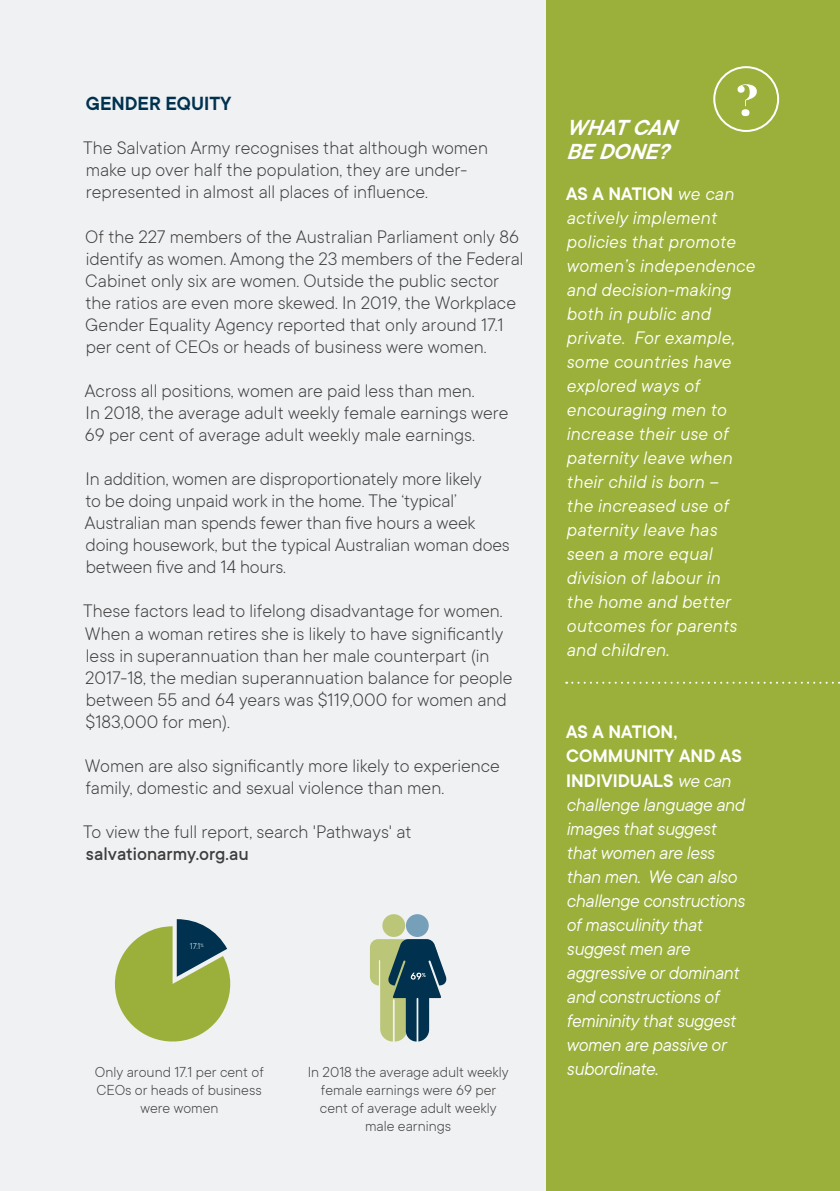
<style>
.page{position:relative;width:840px;height:1191px;background:#fff}
.page>*{position:absolute;margin:0;border:0;box-sizing:border-box;transform-origin:0 0}
.t1{font:italic 600 24px/24px "TT Commons";color:#fff}
.t2{font:600 21px "TT Commons";color:#003250}
.t3{font:300 20px/22px "TT Commons";color:#3e3e3f}
.t4{font:italic 20px/24px "TT Commons";letter-spacing:.01em;color:#fff}
.t5{font:italic 20px/24px "TT Commons";letter-spacing:-.02em;color:#fff}
.t6{font:300 16px/18px "TT Commons";color:#3e3e3f;text-align:center}
.t7{font:300 9.4px "TT Commons";color:#fff}
.s1{font-weight:500}
.s2{font-weight:600;font-style:normal}
</style>
<div class="page">
<div style="left:0;top:0;width:546px;height:1191px;background:#f0f1f2"></div>
<div style="left:546px;top:0;width:293px;height:1191px;background:#9bb03b"></div>
<svg style="left:566px;top:681px;width:274px;height:2px"></svg>
<div style="left:712px;top:66px;width:66px;height:66px;border:2px solid #fff;border-radius:50%"></div>
<svg style="left:737px;top:84px;width:19px;height:32px"></svg>
<svg style="left:115px;top:919px;width:116px;height:123px"></svg>
<div style="left:382px;top:914px;width:23px;height:23px;background:#bcc679;border-radius:50%"></div>
<div style="left:405px;top:914px;width:23px;height:23px;background:#76a0b9;border-radius:50%"></div>
<svg style="left:370px;top:939px;width:77px;height:102px"></svg>
<h2 class="t2" style="left:86px;top:90px;width:147px">GENDER EQUITY</h2>
<p class="t3" style="left:83px;top:136px;width:406px">The Salvation Army recognises that although women make up over half the population, they are under&shy;represented in almost all places of influence.</p>
<p class="t3" style="left:85px;top:225px;width:439px">Of the 227 members of the Australian Parliament only 86 identify as women. Among the 23 members of the Federal Cabinet only six are women. Outside the public sector the ratios are even more skewed. In 2019, the Workplace Gender Equality Agency reported that only around 17.1 per cent of CEOs or heads of business were women.</p>
<p class="t3" style="left:85px;top:379px;width:425px">Across all positions, women are paid less than men.<br>In 2018, the average adult weekly female earnings were<br>69 per cent of average adult weekly male earnings.</p>
<p class="t3" style="left:85px;top:467px;width:426px">In addition, women are disproportionately more likely<br>to be doing unpaid work in the home. The ‘typical’ Australian man spends fewer than five hours a week doing housework, but the typical Australian woman does between five and 14 hours.</p>
<p class="t3" style="left:83px;top:599px;width:430px">These factors lead to lifelong disadvantage for women.<br>When a woman retires she is likely to have significantly less in superannuation than her male counterpart (in 2017-18, the median superannuation balance for people between 55 and 64 years was $119,000 for women and $183,000 for men).</p>
<p class="t3" style="left:85px;top:754px;width:416px">Women are also significantly more likely to experience family, domestic and sexual violence than men.</p>
<p class="t3" style="left:83px;top:820px;width:329px">To view the full report, search 'Pathways' at <span class="s1">salvationarmy.org.au</span></p>
<p class="t7" style="left:190px;top:940px;width:15px">17.1<sup>%</sup></p>
<p class="t6" style="left:95px;top:1062px;width:170px">Only around 17.1 per cent of<br>CEOs or heads of business were women</p>
<p class="t6" style="left:307px;top:1062px;width:202px">In 2018 the average adult weekly female earnings were 69 per cent of average adult weekly male earnings</p>
<h3 class="t1" style="left:566px;top:115px;width:121px">WHATCAN<br>BEDONE?</h3>
<h3 class="t4" style="left:566px;top:181px;width:190px"><span class="s2">AS A NATION</span> we can actively implement policies that promote women’s independence and decision-making both in public and private. For example, some countries have explored ways of encouraging men to increase their use of paternity leave when their child is born –<br>the increased use of paternity leave has seen a more equal division of labour in<br>the home and better outcomes for parents and children.</h3>
<h3 class="t5" style="left:566px;top:719px;width:180px"><span class="s2">AS A NATION,<br>COMMUNITY AND AS<br>INDIVIDUALS</span> we can challenge language and images that suggest that women are less than men. We can also challenge constructions of masculinity that suggest men are aggressive or dominant and constructions of femininity that suggest women are passive or subordinate.</h3>
</div>
